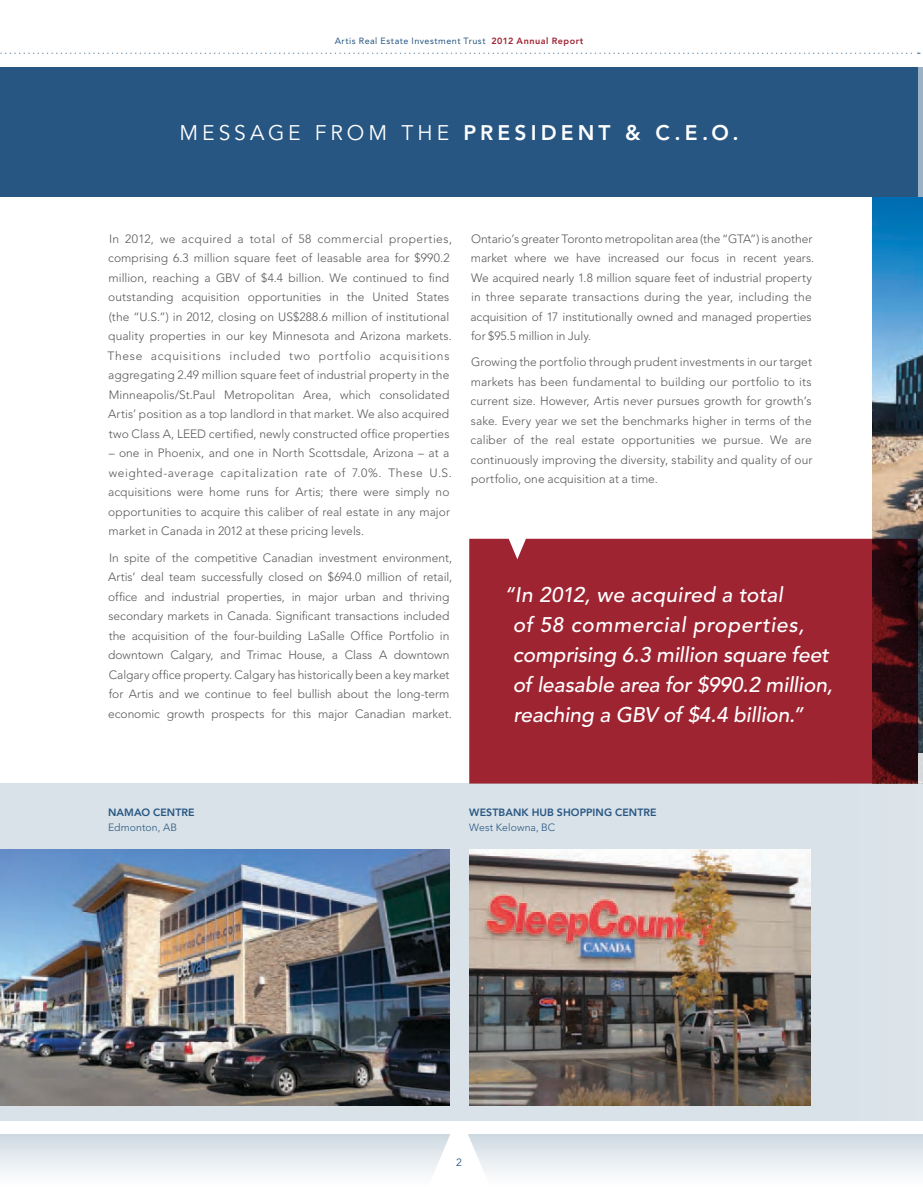
<style>
.page{position:relative;width:923px;height:1187px;background:#fff}
.page>*{position:absolute;margin:0;border:0;box-sizing:border-box;transform-origin:0 0}
.t1{font:italic 500 21px/30px "Avenir LT Std";letter-spacing:-.005em;color:#fff}
.t2{font:800 21px "Avenir LT Std";letter-spacing:.195em;color:#fff}
.t3{font:300 12px/19.5px "Avenir LT Std";color:#58595b}
.t4{font:800 10.5px/15px "Avenir LT Std";letter-spacing:.01em;color:#275682}
.t5{font:300 10.5px "Avenir LT Std";letter-spacing:.01em;color:#275682}
.t6{font:10.5px "Avenir LT Std";color:#275682}
.t7{font:9px "Avenir LT Std";letter-spacing:.06em;color:#275682}
.s1{font-weight:800;color:#9e2432}
.s2{font-weight:400}
.s3{font-weight:300}
</style>
<div class="page">
<svg style="left:918px;top:1134px;width:5px;height:39px"></svg>
<div style="left:0;top:1134px;width:918px;height:52px;background:linear-gradient(to bottom,#cfdae3,#fff)"></div>
<svg style="left:427px;top:1120px;width:64px;height:66px"></svg>
<svg style="left:0;top:52px;width:923px;height:2px"></svg>
<img style="left:873px;top:197px;width:50px;height:556px">
<div style="left:0;top:68px;width:918px;height:129px;background:#275682"></div>
<div style="left:918px;top:68px;width:5px;height:129px;background:#9ab2c4"></div>
<svg style="left:469px;top:538px;width:449px;height:245px;background:#93222f"></svg>
<div style="left:918px;top:753px;width:5px;height:30px;background:#d6d8da"></div>
<div style="left:0;top:783px;width:923px;height:337px;background:#d9e2e8"></div>
<img style="left:469px;top:849px;width:341px;height:255px">
<img style="left:0;top:849px;width:449px;height:255px">
<p class="t7" style="left:335px;top:35px;width:250px">Artis Real Estate Investment Trust <span class="s1">2012 ANNUAL REPORT</span></p>
<p class="t2" style="left:179px;top:121px;width:561px"><span class="s2">MESSAGE FROM THE</span> PR ESIDENT &amp; C.E.O.</p>
<p class="t3" style="left:107px;top:229px;width:346px">In 2012, we acquired a total of 58 commercial properties, comprising 6.3 million square feet of leasable area for $990.2 million, reaching a GBV of $4.4 billion. We continued to find outstanding acquisition opportunities in the United States (the “U.S.”) in 2012, closing on US$288.6 million of institutional quality properties in our key Minnesota and Arizona markets.<br>These acquisitions included two portfolio acquisitions aggregating 2.49 million square feet of industrial property in the Minneapolis/St.Paul Metropolitan Area, which consolidated Artis’ position as a top landlord in that market. We also acquired two Class A, LEED certified, newly constructed office properties</p>
<p class="t3" style="left:108px;top:443px;width:345px">– one in Phoenix, and one in North Scottsdale, Arizona – at a weighted-average capitalization rate of 7.0%. These U.S. acquisitions were home runs for Artis; there were simply no opportunities to acquire this caliber of real estate in any major market in Canada in 2012 at these pricing levels.</p>
<p class="t3" style="left:108px;top:547px;width:345px">In spite of the competitive Canadian investment environment, Artis’ deal team successfully closed on $694.0 million of retail, office and industrial properties, in major urban and thriving secondary markets in Canada. Significant transactions included the acquisition of the four-building LaSalle Office Portfolio in downtown Calgary, and Trimac House, a Class A downtown Calgary office property. Calgary has historically been a key market for Artis and we continue to feel bullish about the long-term economic growth prospects for this major Canadian market.</p>
<p class="t3" style="left:470px;top:229px;width:345px">Ontario’s greater Toronto metropolitan area (the “GTA”) is another market where we have increased our focus in recent years.<br>We acquired nearly 1.8 million square feet of industrial property in three separate transactions during the year, including the acquisition of 17 institutionally owned and managed properties for $95.5 million in July.</p>
<p class="t3" style="left:470px;top:352px;width:343px;text-align:justify">Growing the portfolio through prudent investments in our target markets has been fundamental to building our portfolio to its current size. However, Artis never pursues growth for growth’s sake. Every year we set the benchmarks higher in terms of the caliber of the real estate opportunities we pursue. We are continuously improving the diversity, stability and quality of our portfolio, one acquisition at a time.</p>
<p class="t1" style="left:513px;top:580px;width:321px;text-indent:-9px">“In 2012, we acquired a total<br>of 58 commercial properties, comprising 6.3 million square feet of leasable area for $990.2 million, reaching a GBV of $4.4 billion.”</p>
<p class="t4" style="left:108px;top:804px;width:54px">NAMAO CENT</p>
<p class="t4" style="left:181px;top:804px;width:13px">RE</p>
<p class="t5" style="left:108px;top:821px;width:70px">Edmonton, AB</p>
<p class="t4" style="left:469px;top:804px;width:189px">WESTBANK H UB SHOPPING CENTRE<br><span class="s3">West Kelowna, BC</span></p>
<p class="t6" style="left:456px;top:1155px;width:7px">2</p>
</div>
